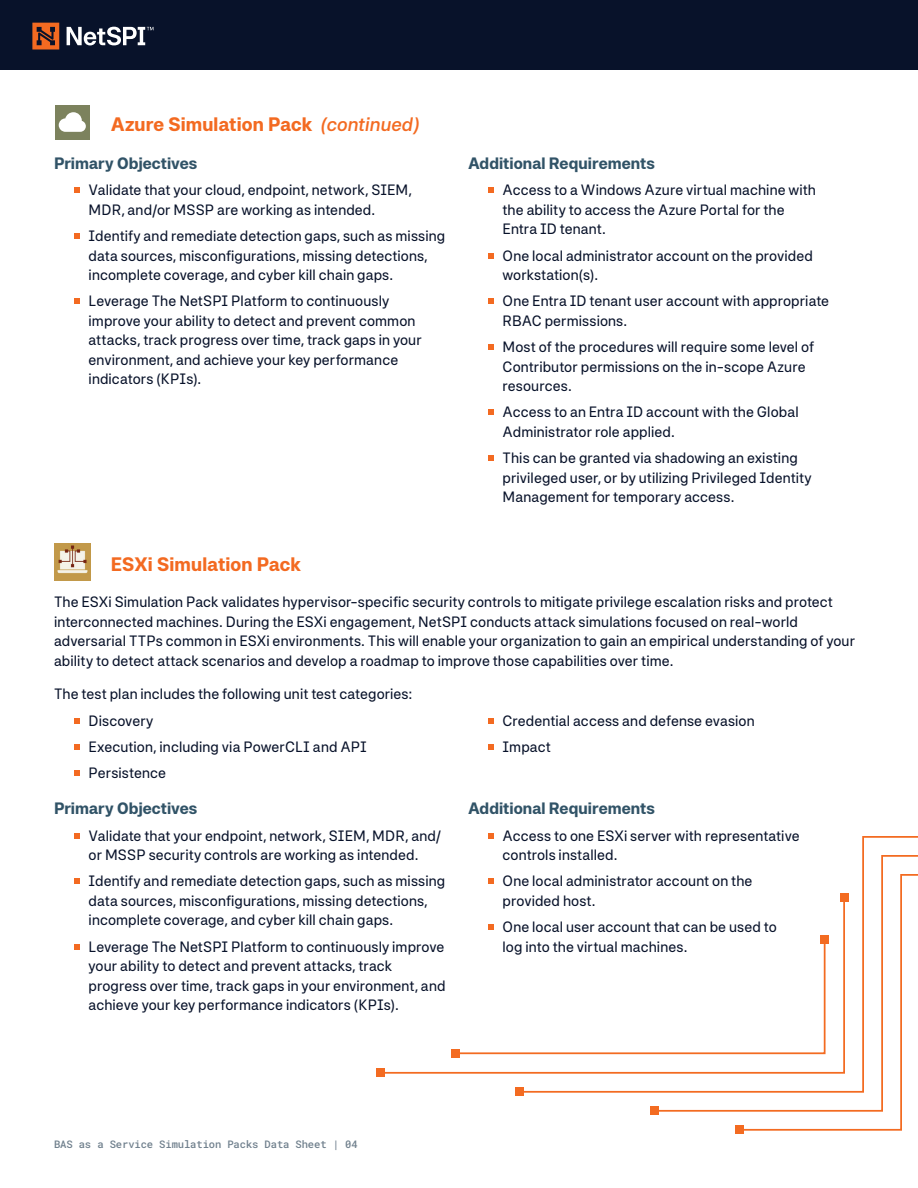
<style>
.page{position:relative;width:918px;height:1188px;background:#fff}
.page>*{position:absolute;margin:0;border:0;box-sizing:border-box;transform-origin:0 0}
.t1{font:700 19.5px "Systemia";letter-spacing:.005em;color:#f36a21}
.t2{font:700 16.5px "Systemia";color:#315367}
.t3{font:15px/19.5px "Systemia";letter-spacing:.005em;color:#08122a}
.t4{font:10.5px "Roboto Mono";letter-spacing:-.01em;color:#71818e}
.s1{font-weight:500;font-style:italic}
</style>
<div class="page">
<div style="left:0;top:0;width:918px;height:69px;background:#08122a"></div>
<svg style="left:67px;top:27px;width:86px;height:18px"></svg>
<svg style="left:32px;top:23px;width:27px;height:27px"></svg>
<svg style="left:384px;top:836px;width:534px;height:296px"></svg>
<div style="left:735px;top:1125px;width:8px;height:9px;background:#f36b21"></div>
<div style="left:650px;top:1106px;width:9px;height:9px;background:#f36b21"></div>
<div style="left:376px;top:1068px;width:8px;height:9px;background:#f36b21"></div>
<div style="left:452px;top:1049px;width:8px;height:9px;background:#f36b21"></div>
<div style="left:515px;top:1087px;width:9px;height:9px;background:#f36b21"></div>
<div style="left:840px;top:893px;width:9px;height:8px;background:#f36b21"></div>
<div style="left:820px;top:935px;width:9px;height:9px;background:#f36b21"></div>
<svg style="left:74px;top:188px;width:6px;height:5px"></svg>
<svg style="left:74px;top:234px;width:6px;height:5px"></svg>
<svg style="left:74px;top:299px;width:6px;height:5px"></svg>
<svg style="left:488px;top:188px;width:6px;height:5px"></svg>
<svg style="left:488px;top:253px;width:6px;height:5px"></svg>
<svg style="left:488px;top:299px;width:6px;height:5px"></svg>
<svg style="left:488px;top:345px;width:6px;height:5px"></svg>
<svg style="left:488px;top:410px;width:6px;height:5px"></svg>
<svg style="left:488px;top:456px;width:6px;height:5px"></svg>
<div style="left:55px;top:105px;width:35px;height:35px;background:#7c825d"></div>
<svg style="left:59px;top:112px;width:27px;height:20px"></svg>
<svg style="left:74px;top:718px;width:6px;height:5px"></svg>
<svg style="left:74px;top:744px;width:6px;height:6px"></svg>
<svg style="left:74px;top:770px;width:6px;height:6px"></svg>
<svg style="left:488px;top:718px;width:6px;height:5px"></svg>
<svg style="left:488px;top:744px;width:6px;height:6px"></svg>
<svg style="left:74px;top:833px;width:6px;height:5px"></svg>
<svg style="left:74px;top:879px;width:6px;height:5px"></svg>
<svg style="left:74px;top:944px;width:6px;height:5px"></svg>
<svg style="left:488px;top:833px;width:6px;height:5px"></svg>
<svg style="left:488px;top:879px;width:6px;height:5px"></svg>
<svg style="left:488px;top:925px;width:6px;height:5px"></svg>
<img style="left:54px;top:543px;width:37px;height:37px">
<h1 class="t1" style="left:111px;top:111px;width:310px">Azure Simulation Pack <span class="s1">(continued)</span></h1>
<p class="t2" style="left:54px;top:152px;width:145px">Primary Objectives</p>
<p class="t3" style="left:89px;top:180px;width:325px">Validate that your cloud, endpoint, network, SIEM,<br>MDR, and/or MSSP are working as intended.</p>
<p class="t3" style="left:89px;top:226px;width:358px">Identify and remediate detection gaps, such as missing data sources, misconfigurations, missing detections, incomplete coverage, and cyber kill chain gaps.</p>
<p class="t3" style="left:89px;top:291px;width:335px">Leverage The NetSPI Platform to continuously improve your ability to detect and prevent common attacks, track progress over time, track gaps in your environment, and achieve your key performance indicators (KPIs).</p>
<p class="t2" style="left:468px;top:152px;width:188px">Additional Requirements</p>
<p class="t3" style="left:503px;top:180px;width:315px">Access to a Windows Azure virtual machine with the ability to access the Azure Portal for the<br>Entra ID tenant.</p>
<p class="t3" style="left:503px;top:245px;width:312px">One local administrator account on the provided workstation(s).</p>
<p class="t3" style="left:503px;top:291px;width:328px">One Entra ID tenant user account with appropriate<br>RBAC permissions.</p>
<p class="t3" style="left:503px;top:337px;width:313px">Most of the procedures will require some level of<br>Contributor permissions on the in-scope Azure resources.</p>
<p class="t3" style="left:503px;top:402px;width:298px">Access to an Entra ID account with the Global<br>Administrator role applied.</p>
<p class="t3" style="left:503px;top:448px;width:311px">This can be granted via shadowing an existing privileged user, or by utilizing Privileged Identity<br>Management for temporary access.</p>
<h1 class="t1" style="left:111px;top:551px;width:192px">ESXi Simulation Pack</h1>
<p class="t3" style="left:54px;top:592px;width:803px">The ESXi Simulation Pack validates hypervisor-specific security controls to mitigate privilege escalation risks and protect interconnected machines. During the ESXi engagement, NetSPI conducts attack simulations focused on real-world adversarial TTPs common in ESXi environments. This will enable your organization to gain an empirical understanding of your ability to detect attack scenarios and develop a roadmap to improve those capabilities over time.</p>
<p class="t3" style="left:89px;top:680px;width:325px;line-height:26.4px;text-indent:-35px">The test plan includes the following unit test categories:<br>Discovery<br>Execution, including via PowerCLI and API<br>Persistence</p>
<p class="t3" style="left:503px;top:707px;width:254px;line-height:26.2px">Credential access and defense evasion<br>Impact</p>
<p class="t2" style="left:54px;top:798px;width:145px">Primary Objectives</p>
<p class="t3" style="left:89px;top:825px;width:354px">Validate that your endpoint, network, SIEM, MDR, and/ or MSSP security controls are working as intended.</p>
<p class="t3" style="left:89px;top:871px;width:358px">Identify and remediate detection gaps, such as missing data sources, misconfigurations, missing detections, incomplete coverage, and cyber kill chain gaps.</p>
<p class="t3" style="left:89px;top:936px;width:358px">Leverage The NetSPI Platform to continuously improve your ability to detect and prevent attacks, track progress over time, track gaps in your environment, and achieve your key performance indicators (KPIs).</p>
<p class="t2" style="left:468px;top:798px;width:188px">Additional Requirements</p>
<p class="t3" style="left:503px;top:825px;width:299px">Access to one ESXi server with representative controls installed.</p>
<p class="t3" style="left:503px;top:871px;width:251px">One local administrator account on the provided host.</p>
<p class="t3" style="left:503px;top:917px;width:276px">One local user account that can be used to log into the virtual machines.</p>
<p class="t4" style="left:54px;top:1137px;width:305px">BAS as a Service Simulation Packs Data Sheet | 04</p>
</div>
